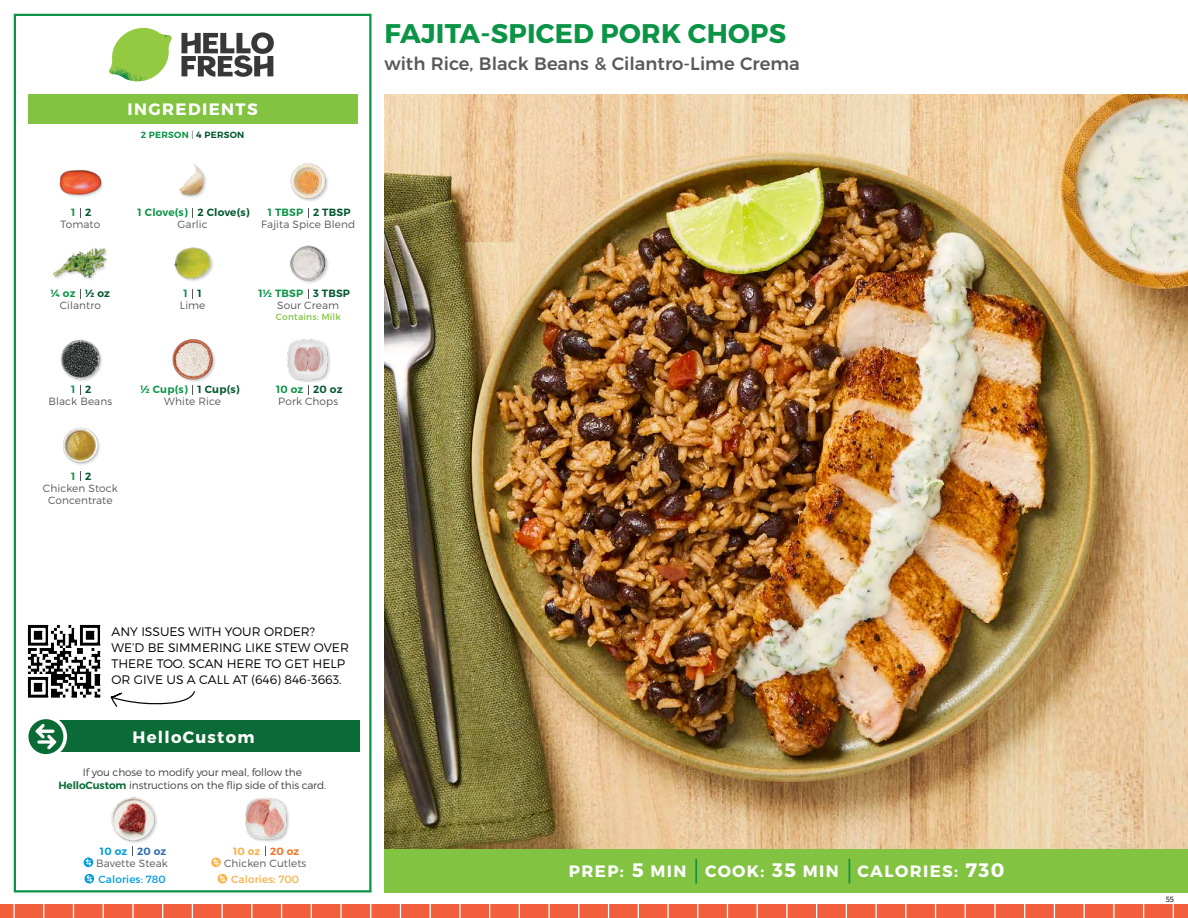
<style>
.page{position:relative;width:1188px;height:918px;background:#fff}
.page>*{position:absolute;margin:0;border:0;box-sizing:border-box;transform-origin:0 0}
.t1{font:700 27px "Montserrat";letter-spacing:.01em;color:#0b9446}
.t2{font:500 18px "Montserrat";color:#58595b}
.t3{font:700 16.5px "Montserrat";letter-spacing:.085em;color:#fff}
.t4{font:300 12.3px/16px "Montserrat";color:#000}
.t5{font:300 10.5px/12px "Montserrat";letter-spacing:.01em;color:#58595b;text-align:center}
.t6{font:300 10.5px/13.5px "Montserrat";letter-spacing:-.01em;color:#414042;text-align:center}
.t7{font:600 10.5px "Montserrat";letter-spacing:.02em;color:#0b9446}
.t8{font:600 10.5px "Montserrat";letter-spacing:.02em;color:#00562c}
.t9{font:10.5px "Montserrat";letter-spacing:.01em;color:#009bdf}
.t10{font:10.5px "Montserrat";letter-spacing:.01em;color:#f8af45}
.t11{font:600 10.5px "Montserrat";letter-spacing:.02em;color:#009bdf}
.t12{font:600 10.5px "Montserrat";letter-spacing:.02em;color:#f8af45}
.t13{font:600 9px "Montserrat";letter-spacing:.03em;color:#0b9446}
.t14{font:9px "Montserrat";letter-spacing:.02em;color:#82c341}
.t15{font:300 7.5px "Montserrat";color:#000}
.s1{font-weight:300;color:#58595b}
.s2{color:#00562c}
.s3{font-weight:600;color:#0b6b37}
.s4{color:#3069b3}
.s5{color:#f37121}
.s6{font-size:19.5px}
</style>
<div class="page">
<div style="left:0;top:905px;width:1188px;height:13px;background:#f15f3d"></div>
<svg style="left:1084px;top:905px;width:1px;height:13px"></svg>
<svg style="left:1113px;top:905px;width:2px;height:13px"></svg>
<svg style="left:1054px;top:905px;width:1px;height:13px"></svg>
<svg style="left:1024px;top:905px;width:1px;height:13px"></svg>
<svg style="left:994px;top:905px;width:2px;height:13px"></svg>
<svg style="left:965px;top:905px;width:1px;height:13px"></svg>
<svg style="left:935px;top:905px;width:1px;height:13px"></svg>
<svg style="left:905px;top:905px;width:1px;height:13px"></svg>
<svg style="left:875px;top:905px;width:2px;height:13px"></svg>
<svg style="left:846px;top:905px;width:1px;height:13px"></svg>
<svg style="left:816px;top:905px;width:1px;height:13px"></svg>
<svg style="left:786px;top:905px;width:2px;height:13px"></svg>
<svg style="left:757px;top:905px;width:1px;height:13px"></svg>
<svg style="left:727px;top:905px;width:1px;height:13px"></svg>
<svg style="left:697px;top:905px;width:1px;height:13px"></svg>
<svg style="left:667px;top:905px;width:2px;height:13px"></svg>
<svg style="left:638px;top:905px;width:1px;height:13px"></svg>
<svg style="left:608px;top:905px;width:1px;height:13px"></svg>
<svg style="left:578px;top:905px;width:1px;height:13px"></svg>
<svg style="left:548px;top:905px;width:2px;height:13px"></svg>
<svg style="left:519px;top:905px;width:1px;height:13px"></svg>
<svg style="left:1173px;top:905px;width:1px;height:13px"></svg>
<svg style="left:1143px;top:905px;width:1px;height:13px"></svg>
<svg style="left:192px;top:905px;width:1px;height:13px"></svg>
<svg style="left:222px;top:905px;width:1px;height:13px"></svg>
<svg style="left:162px;top:905px;width:1px;height:13px"></svg>
<svg style="left:132px;top:905px;width:2px;height:13px"></svg>
<svg style="left:103px;top:905px;width:1px;height:13px"></svg>
<svg style="left:73px;top:905px;width:1px;height:13px"></svg>
<svg style="left:43px;top:905px;width:1px;height:13px"></svg>
<svg style="left:13px;top:905px;width:2px;height:13px"></svg>
<svg style="left:340px;top:905px;width:2px;height:13px"></svg>
<svg style="left:281px;top:905px;width:1px;height:13px"></svg>
<svg style="left:251px;top:905px;width:1px;height:13px"></svg>
<svg style="left:400px;top:905px;width:1px;height:13px"></svg>
<svg style="left:430px;top:905px;width:1px;height:13px"></svg>
<svg style="left:370px;top:905px;width:1px;height:13px"></svg>
<svg style="left:311px;top:905px;width:1px;height:13px"></svg>
<svg style="left:489px;top:905px;width:1px;height:13px"></svg>
<svg style="left:459px;top:905px;width:2px;height:13px"></svg>
<div style="left:384px;top:849px;width:804px;height:43px;background:#82c341"></div>
<svg style="left:181px;top:32px;width:93px;height:45px"></svg>
<svg style="left:114px;top:28px;width:55px;height:36px"></svg>
<img style="left:143px;top:28px;width:29px;height:24px">
<img style="left:112px;top:48px;width:54px;height:10px">
<img style="left:109px;top:52px;width:55px;height:30px">
<img style="left:142px;top:58px;width:24px;height:23px">
<div style="left:28px;top:94px;width:330px;height:30px;background:#82c341"></div>
<div style="left:14px;top:14px;width:358px;height:878px;border:2px solid #0b9446"></div>
<img style="left:384px;top:94px;width:804px;height:755px">
<img style="left:174px;top:247px;width:39px;height:34px">
<img style="left:290px;top:245px;width:38px;height:38px">
<img style="left:179px;top:164px;width:27px;height:34px">
<img style="left:290px;top:163px;width:38px;height:38px">
<img style="left:53px;top:247px;width:54px;height:33px">
<img style="left:59px;top:170px;width:44px;height:27px">
<div style="left:173px;top:339px;width:44px;height:44px;background:#000;opacity:.2"></div>
<img style="left:172px;top:339px;width:45px;height:41px">
<div style="left:287px;top:339px;width:45px;height:44px;background:#000;opacity:.2"></div>
<img style="left:287px;top:339px;width:45px;height:41px">
<div style="left:61px;top:339px;width:42px;height:43px;background:#000;opacity:.2"></div>
<img style="left:60px;top:339px;width:43px;height:41px">
<img style="left:63px;top:427px;width:37px;height:38px">
<div style="left:33px;top:721px;width:327px;height:31px;background:#0b6b37"></div>
<div style="left:25px;top:716px;width:42px;height:42px;background:#fff;border-radius:50%"></div>
<div style="left:28px;top:719px;width:35px;height:35px;background:#0a6b37;border-radius:50%"></div>
<svg style="left:35px;top:724px;width:22px;height:25px"></svg>
<div style="left:245px;top:798px;width:46px;height:45px;background:#000;opacity:.2"></div>
<img style="left:245px;top:798px;width:46px;height:43px">
<svg style="left:84px;top:858px;width:9px;height:9px"></svg>
<svg style="left:86px;top:859px;width:5px;height:7px"></svg>
<svg style="left:85px;top:874px;width:9px;height:9px"></svg>
<svg style="left:86px;top:875px;width:6px;height:7px"></svg>
<div style="left:111px;top:798px;width:47px;height:46px;background:#000;opacity:.2"></div>
<img style="left:111px;top:798px;width:47px;height:43px">
<hr style="left:695px;top:859px;width:2px;height:25px;background:#0b9446">
<svg style="left:849px;top:859px;width:1px;height:25px"></svg>
<svg style="left:211px;top:858px;width:10px;height:9px"></svg>
<svg style="left:213px;top:859px;width:6px;height:7px"></svg>
<svg style="left:218px;top:874px;width:9px;height:9px"></svg>
<svg style="left:219px;top:875px;width:6px;height:7px"></svg>
<img style="left:27px;top:624px;width:74px;height:74px">
<svg style="left:110px;top:691px;width:85px;height:16px"></svg>
<h1 class="t1" style="left:385px;top:17px;width:403px">FAJITA-SPICED PORK CHOPS</h1>
<h2 class="t2" style="left:384px;top:49px;width:417px">with Rice, Black Beans &amp; Cilantro-Lime Crema</h2>
<h3 class="t3" style="left:128px;top:99px;width:132px">INGREDIENTS</h3>
<p class="t13" style="left:141px;top:129px;width:105px">2 PERSON <span class="s1">|</span> <span class="s2">4 PERSON</span></p>
<p class="t7" style="left:71px;top:206px;width:6px">1</p>
<p class="t8" style="left:85px;top:206px;width:8px">2</p>
<p class="t7" style="left:138px;top:206px;width:52px">1 Clove(s)</p>
<p class="t7" style="left:268px;top:206px;width:37px">1 TBSP</p>
<p class="t8" style="left:198px;top:206px;width:54px">2 Clove(s)</p>
<p class="t8" style="left:313px;top:206px;width:39px">2 TBSP</p>
<p class="t5" style="left:61px;top:218px;width:41px">Tomato</p>
<p class="t5" style="left:178px;top:218px;width:32px">Garlic</p>
<p class="t5" style="left:261px;top:218px;width:96px">Fajita Spice Blend</p>
<p class="t7" style="left:51px;top:287px;width:26px">¼ oz</p>
<p class="t8" style="left:85px;top:287px;width:26px">½ oz</p>
<p class="t7" style="left:184px;top:287px;width:6px">1</p>
<p class="t7" style="left:258px;top:287px;width:46px">1½ TBSP</p>
<p class="t8" style="left:198px;top:287px;width:6px">1</p>
<p class="t8" style="left:313px;top:287px;width:38px">3 TBSP</p>
<p class="t5" style="left:60px;top:299px;width:43px">Cilantro</p>
<p class="t5" style="left:180px;top:299px;width:27px">Lime</p>
<p class="t5" style="left:277px;top:299px;width:63px">Sour Cream</p>
<p class="t14" style="left:276px;top:311px;width:67px">Contains: Milk</p>
<p class="t7" style="left:71px;top:383px;width:6px">1</p>
<p class="t8" style="left:85px;top:383px;width:8px">2</p>
<p class="t7" style="left:141px;top:383px;width:49px">½ Cup(s)</p>
<p class="t7" style="left:276px;top:383px;width:29px">10 oz</p>
<p class="t8" style="left:198px;top:383px;width:44px">1 Cup(s)</p>
<p class="t8" style="left:313px;top:383px;width:31px">20 oz</p>
<p class="t5" style="left:49px;top:395px;width:65px">Black Beans</p>
<p class="t5" style="left:164px;top:395px;width:58px">White Rice</p>
<p class="t5" style="left:278px;top:395px;width:61px">Pork Chops</p>
<p class="t7" style="left:71px;top:469px;width:6px">1</p>
<p class="t8" style="left:85px;top:469px;width:8px">2</p>
<p class="t5" style="left:43px;top:482px;width:76px">Chicken Stock<br>Concentrate</p>
<p class="t4" style="left:112px;top:624px;width:239px">ANY ISSUES WITH YOUR ORDER?<br>WE’D BE SIMMERING LIKE STEW OVER<br>THERE TOO. SCAN HERE TO GET HELP<br>OR GIVE US A CALL AT (646) 846-3663.</p>
<h3 class="t3" style="left:133px;top:727px;width:123px">HelloCustom</h3>
<p class="t6" style="left:58px;top:765px;width:269px">If you chose to modify your meal, follow the<br><span class="s3">HelloCustom</span> instructions on the flip side of this card.</p>
<p class="t11" style="left:100px;top:844px;width:68px">10 oz <span class="s4">20 oz</span></p>
<p class="t5" style="left:96px;top:857px;width:73px">Bavette Steak</p>
<p class="t9" style="left:98px;top:873px;width:69px">Calories: 780</p>
<p class="t12" style="left:233px;top:844px;width:68px">10 oz <span class="s5">20 oz</span></p>
<p class="t5" style="left:224px;top:857px;width:84px">Chicken Cutlets</p>
<p class="t10" style="left:231px;top:873px;width:70px">Calories: 700</p>
<h3 class="t3" style="left:569px;top:861px;width:437px">PREP: <span class="s6">5</span> MIN COOK: <span class="s6">35</span> MIN CALORIES: <span class="s6">730</span></h3>
<p class="t15" style="left:1166px;top:895px;width:10px">55</p>
</div>
